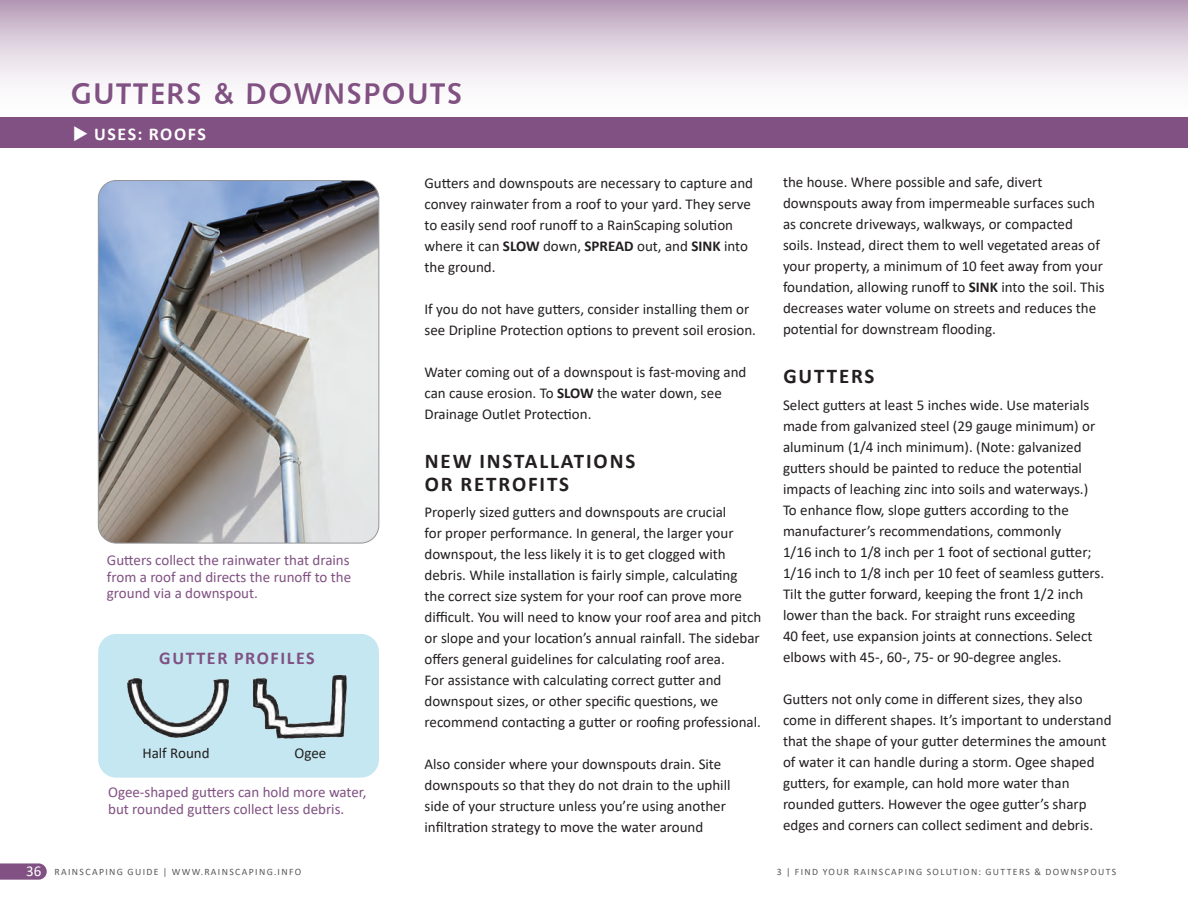
<style>
.page{position:relative;width:1188px;height:918px;background:#fff}
.page>*{position:absolute;margin:0;border:0;box-sizing:border-box;transform-origin:0 0}
.SC-Solution_Header_Purple{font:30px "Humanist 531 BT Bold A";letter-spacing:.05em;color:#805182}
.SC-SHead_1_Black_Bold_Caps{font:700 21px/22.5px "Calibri";letter-spacing:.09em;color:#231f20}
.SC-SHead_1_Black_Bold_Caps-2{font:700 18px "Calibri";letter-spacing:.09em;color:#805182}
.SC-Uses{font:700 18px "Calibri";letter-spacing:.09em;color:#fff}
.SC-Body__10pt__14pt_lead{font:15px/21px "Calibri";color:#231f20}
.SC-caption_Purple_10_pt{font:15px/16.5px "Calibri";color:#805182;text-align:justify}
.t1{font:9.75px "Calibri";letter-spacing:.14em;color:#57585a}
.s1{font-size:15px;color:#fff}
.s2{font-weight:700}
</style>
<div class="page">
<div style="left:0;top:0;width:1188px;height:120px;background:linear-gradient(to bottom,#bea6bf,#fff)"></div>
<hr style="left:1187px;top:0;width:1px;height:120px;background:#805182">
<svg style="left:0;top:863px;width:47px;height:17px"></svg>
<div style="left:0;top:118px;width:1188px;height:30px;background:#805182"></div>
<img style="left:98px;top:181px;width:281px;height:362px">
<div style="left:98px;top:180px;width:281px;height:363px;border:1px solid #939598;border-radius:18px"></div>
<div style="left:98px;top:634px;width:281px;height:144px;background:#c4e7f1;border-radius:18px"></div>
<img style="left:127px;top:675px;width:220px;height:64px">
<p class="SC-Solution_Header_Purple" style="left:71px;top:75px;width:393px">GUTTERS &amp; DOWNSPOUTS</p>
<p class="SC-Uses" style="left:73px;top:121px;width:135px">◆ USES: ROOFS</p>
<p class="SC-caption_Purple_10_pt" style="left:107px;top:552px;width:246px">Gutters collect the rainwater that drains from a roof and directs the runoff to the ground via a downspout.</p>
<p class="SC-SHead_1_Black_Bold_Caps-2" style="left:159px;top:645px;width:157px">GUTTER PROFILES</p>
<p class="SC-Body__10pt__14pt_lead" style="left:142px;top:742px;width:69px">Half Round</p>
<p class="SC-Body__10pt__14pt_lead" style="left:294px;top:742px;width:33px">Ogee</p>
<p class="SC-caption_Purple_10_pt" style="left:108px;top:784px;width:260px">Ogee-shaped gutters can hold more water, but rounded gutters collect less debris.</p>
<p class="t1" style="left:26px;top:865px;width:277px"><span class="s1">36</span> RAINSCAPING GUIDE | WWW.RAINSCAPING.INFO</p>
<p class="SC-Body__10pt__14pt_lead" style="left:424px;top:172px;width:330px">Gutters and downspouts are necessary to capture and convey rainwater from a roof to your yard. They serve to easily send roof runoff to a RainScaping solution where it can <span class="s2">SLOW</span> down, <span class="s2">SPREAD</span> out, and <span class="s2">SINK</span> into the ground.</p>
<p class="SC-Body__10pt__14pt_lead" style="left:425px;top:298px;width:333px">If you do not have gutters, consider installing them or see Dripline Protection options to prevent soil erosion.</p>
<p class="SC-Body__10pt__14pt_lead" style="left:425px;top:361px;width:323px">Water coming out of a downspout is fast-moving and can cause erosion. To <span class="s2">SLOW</span> the water down, see</p>
<p class="SC-Body__10pt__14pt_lead" style="left:425px;top:403px;width:168px">Drainage Outlet Protection.</p>
<p class="SC-SHead_1_Black_Bold_Caps" style="left:425px;top:450px;width:212px">NEW INSTALLATIONS<br>OR RETROFITS</p>
<p class="SC-Body__10pt__14pt_lead" style="left:424px;top:501px;width:303px">Properly sized gutters and downspouts are crucial</p>
<p class="SC-Body__10pt__14pt_lead" style="left:424px;top:522px;width:338px">for proper performance. In general, the larger your downspout, the less likely it is to get clogged with debris. While installation is fairly simple, calculating the correct size system for your roof can prove more difficult. You will need to know your roof area and pitch or slope and your location’s annual rainfall. The sidebar offers general guidelines for calculating roof area.</p>
<p class="SC-Body__10pt__14pt_lead" style="left:424px;top:669px;width:299px">For assistance with calculating correct gutter and</p>
<p class="SC-Body__10pt__14pt_lead" style="left:424px;top:690px;width:295px">downspout sizes, or other specific questions, we</p>
<p class="SC-Body__10pt__14pt_lead" style="left:424px;top:711px;width:338px">recommend contacting a gutter or roofing professional.</p>
<p class="SC-Body__10pt__14pt_lead" style="left:424px;top:753px;width:298px">Also consider where your downspouts drain. Site</p>
<p class="SC-Body__10pt__14pt_lead" style="left:424px;top:774px;width:308px">downspouts so that they do not drain to the uphill</p>
<p class="SC-Body__10pt__14pt_lead" style="left:424px;top:795px;width:303px">side of your structure unless you’re using another</p>
<p class="SC-Body__10pt__14pt_lead" style="left:424px;top:816px;width:280px">infiltration strategy to move the water around</p>
<p class="SC-Body__10pt__14pt_lead" style="left:783px;top:171px;width:261px">the house. Where possible and safe, divert</p>
<p class="SC-Body__10pt__14pt_lead" style="left:783px;top:192px;width:323px">downspouts away from impermeable surfaces such as concrete driveways, walkways, or compacted soils. Instead, direct them to well vegetated areas of your property, a minimum of 10 feet away from your foundation, allowing runoff to <span class="s2">SINK</span> into the soil. This decreases water volume on streets and reduces the potential for downstream flooding.</p>
<p class="SC-SHead_1_Black_Bold_Caps" style="left:783px;top:365px;width:93px">GUTTERS</p>
<p class="SC-Body__10pt__14pt_lead" style="left:783px;top:394px;width:314px">Select gutters at least 5 inches wide. Use materials made from galvanized steel (29 gauge minimum) or aluminum (1/4 inch minimum). (Note: galvanized gutters should be painted to reduce the potential</p>
<p class="SC-Body__10pt__14pt_lead" style="left:783px;top:478px;width:307px">impacts of leaching zinc into soils and waterways.)</p>
<p class="SC-Body__10pt__14pt_lead" style="left:783px;top:499px;width:287px">To enhance flow, slope gutters according to the</p>
<p class="SC-Body__10pt__14pt_lead" style="left:783px;top:520px;width:280px">manufacturer’s recommendations, commonly</p>
<p class="SC-Body__10pt__14pt_lead" style="left:783px;top:541px;width:323px">1/16 inch to 1/8 inch per 1 foot of sectional gutter;<br>1/16 inch to 1/8 inch per 10 feet of seamless gutters.<br>Tilt the gutter forward, keeping the front 1/2 inch</p>
<p class="SC-Body__10pt__14pt_lead" style="left:783px;top:604px;width:294px">lower than the back. For straight runs exceeding</p>
<p class="SC-Body__10pt__14pt_lead" style="left:783px;top:625px;width:311px">40 feet, use expansion joints at connections. Select elbows with 45-, 60-, 75- or 90-degree angles.</p>
<p class="SC-Body__10pt__14pt_lead" style="left:783px;top:688px;width:330px">Gutters not only come in different sizes, they also come in different shapes. It’s important to understand that the shape of your gutter determines the amount of water it can handle during a storm. Ogee shaped gutters, for example, can hold more water than</p>
<p class="SC-Body__10pt__14pt_lead" style="left:783px;top:793px;width:312px">rounded gutters. However the ogee gutter’s sharp edges and corners can collect sediment and debris.</p>
<p class="t1" style="left:777px;top:865px;width:341px">3 | FIND YOUR RAINSCAPING SOLUTION: GUTTERS &amp; DOWNSPOUTS</p>
</div>
